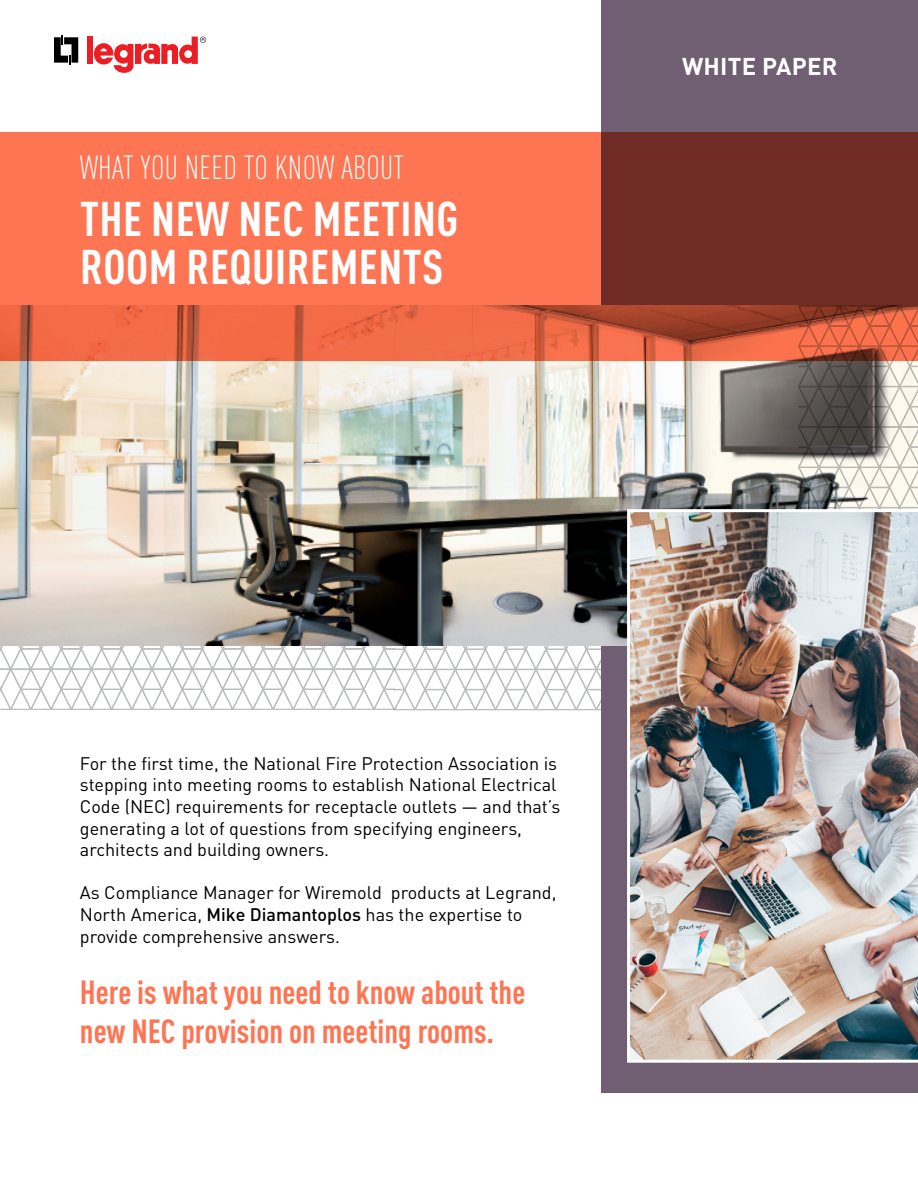
<style>
.page{position:relative;width:918px;height:1188px;background:#fff}
.page>*{position:absolute;margin:0;border:0;box-sizing:border-box;transform-origin:0 0}
.t1{font:700 condensed 48px/48px "DIN Pro";letter-spacing:.01em;color:#fff}
.t2{font:700 condensed 33px/39.6px "DIN Pro";color:#fd7553}
.t3{font:300 condensed 33px "DIN Pro";letter-spacing:.01em;color:#fff}
.t4{font:700 24px "DIN Pro";letter-spacing:.01em;color:#fff}
.t5{font:18px/21.6px "DIN Pro";color:#000}
.s1{font-weight:500}
</style>
<div class="page">
<svg style="left:0;top:645px;width:394px;height:65px"></svg>
<svg style="left:394px;top:645px;width:208px;height:65px"></svg>
<div style="left:602px;top:0;width:316px;height:1093px;background:#705f73"></div>
<img style="left:0;top:361px;width:798px;height:284px">
<svg style="left:54px;top:35px;width:24px;height:30px"></svg>
<div style="left:87px;top:37px;width:6px;height:27px;background:#ed1d24"></div>
<svg style="left:94px;top:37px;width:112px;height:36px"></svg>
<svg style="left:0;top:132px;width:918px;height:229px;fill:#fd7553"></svg>
<svg style="left:798px;top:305px;width:120px;height:204px"></svg>
<img style="left:627px;top:509px;width:291px;height:554px">
<h2 class="t3" style="left:80px;top:148px;width:326px">WHAT YOU NEED TO KNOW ABOUT</h2>
<h1 class="t1" style="left:80px;top:195px;width:380px">THE NEW NEC MEETING<br>ROOM REQUIREMENTS</h1>
<h3 class="t4" style="left:682px;top:50px;width:157px">WHITE PAPER</h3>
<p class="t5" style="left:80px;top:752px;width:482px">For the first time, the National Fire Protection Association is stepping into meeting rooms to establish National Electrical Code (NEC) requirements for receptacle outlets — and that’s generating a lot of questions from specifying engineers, architects and building owners.</p>
<p class="t5" style="left:80px;top:881px;width:478px">As Compliance Manager for Wiremold products at Legrand,<br>North America, <span class="s1">Mike Diamantoplos</span> has the expertise to provide comprehensive answers.</p>
<h2 class="t2" style="left:80px;top:972px;width:447px">Here is what you need to know about the new NEC provision on meeting rooms.</h2>
</div>
